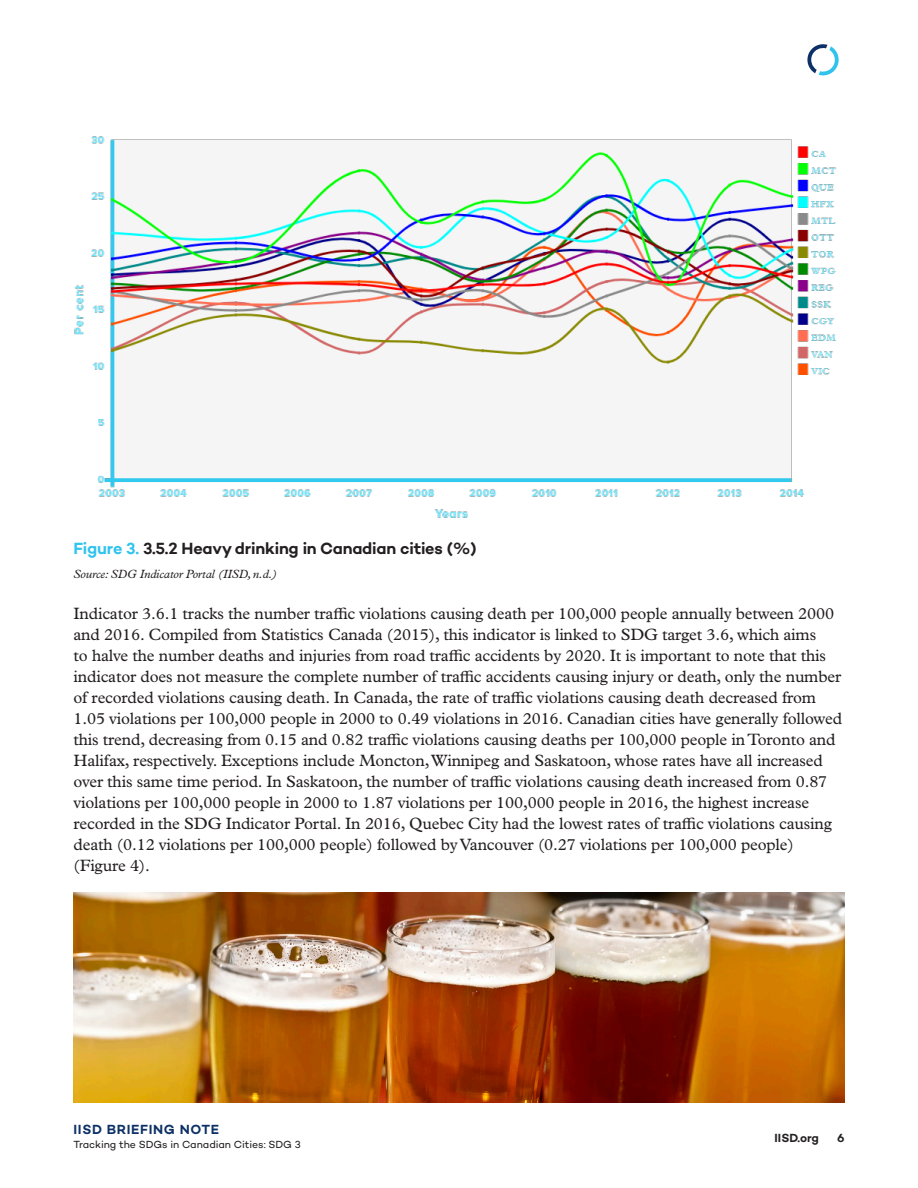
<style>
.page{position:relative;width:918px;height:1188px;background:#fff}
.page>*{position:absolute;margin:0;border:0;box-sizing:border-box;transform-origin:0 0}
.Body_copy{font:16.5px/21px "Plantin MT Pro";letter-spacing:-.01em;color:#231f20}
.figure-name{font:600 16.5px "Campton";letter-spacing:-.01em;color:#231f20}
.t1{font:600 13.5px "Campton";letter-spacing:.05em;color:#0d3166}
.Source{font:italic 12px "Plantin MT Pro";letter-spacing:-.01em;color:#231f20}
.t2{font:600 12px "Campton";letter-spacing:-.005em;color:#231f20}
.t3{font:10.5px "Campton";letter-spacing:-.005em;color:#231f20}
.s1{color:#2fc3ed}
</style>
<div class="page">
<svg style="left:807px;top:44px;width:32px;height:32px"></svg>
<img style="left:74px;top:136px;width:763px;height:382px">
<img style="left:74px;top:892px;width:771px;height:210px">
<p class="figure-name" style="left:74px;top:538px;width:405px"><span class="s1">Figure 3.</span> 3.5.2 Heavy drinking in Canadian cities (%)</p>
<p class="Source" style="left:74px;top:566px;width:206px">Source: SDG Indicator Portal (IISD, n.d.)</p>
<p class="Body_copy" style="left:74px;top:603px;width:770px">Indicator 3.6.1 tracks the number traffic violations causing death per 100,000 people annually between 2000 and 2016. Compiled from Statistics Canada (2015), this indicator is linked to SDG target 3.6, which aims<br>to halve the number deaths and injuries from road traffic accidents by 2020. It is important to note that this indicator does not measure the complete number of traffic accidents causing injury or death, only the number of recorded violations causing death. In Canada, the rate of traffic violations causing death decreased from 1.05 violations per 100,000 people in 2000 to 0.49 violations in 2016. Canadian cities have generally followed this trend, decreasing from 0.15 and 0.82 traffic violations causing deaths per 100,000 people in Toronto and Halifax, respectively. Exceptions include Moncton, Winnipeg and Saskatoon, whose rates have all increased over this same time period. In Saskatoon, the number of traffic violations causing death increased from 0.87 violations per 100,000 people in 2000 to 1.87 violations per 100,000 people in 2016, the highest increase recorded in the SDG Indicator Portal. In 2016, Quebec City had the lowest rates of traffic violations causing death (0.12 violations per 100,000 people) followed by Vancouver (0.27 violations per 100,000 people) (Figure 4).</p>
<p class="t1" style="left:74px;top:1121px;width:147px">IISD BRIEFING NOTE</p>
<p class="t3" style="left:74px;top:1137px;width:229px">Tracking the SDGs in Canadian Cities: SDG 3</p>
<p class="t2" style="left:775px;top:1130px;width:46px">IISD.org</p>
<p class="t2" style="left:837px;top:1130px;width:9px">6</p>
</div>
